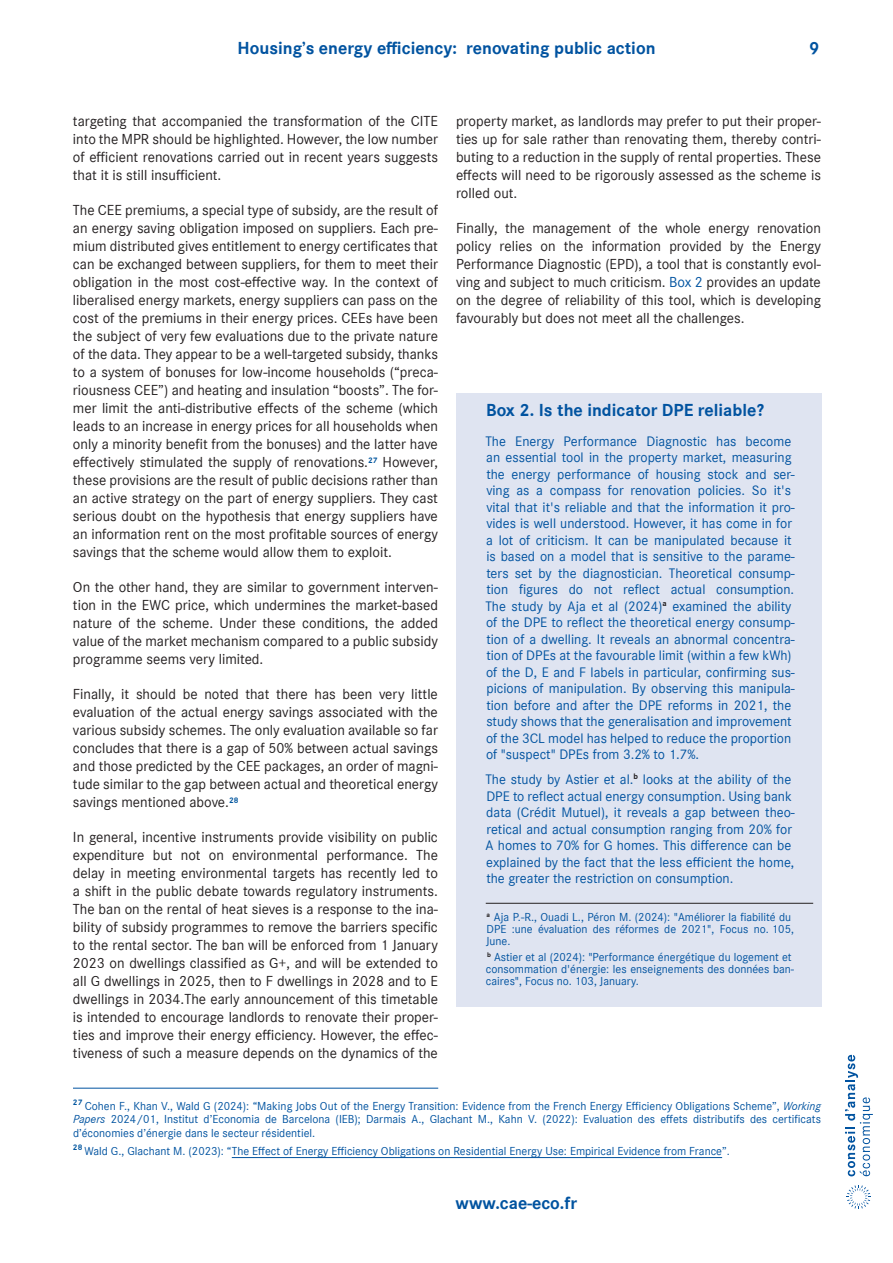
<style>
.page{position:relative;width:893px;height:1263px;background:#fff}
.page>*{position:absolute;margin:0;border:0;box-sizing:border-box;transform-origin:0 0}
.t1{font:700 18px "Corporate S";color:#0153a0}
.t2{font:15px/18px "Corporate S";color:#231f20;text-align:justify}
.t3{font:14.25px/16.5px "Corporate S";color:#0153a0}
.t4{font:12px/12px "Corporate S";color:#0153a0}
.s1{color:#0153a0}
.s2{font-style:italic}
</style>
<div class="page">
<svg style="left:845px;top:1055px;width:28px;height:121px"></svg>
<svg style="left:847px;top:1185px;width:24px;height:24px"></svg>
<hr style="left:73px;top:1088px;width:365px;height:1px;background:#0153a0">
<hr style="left:232px;top:1157px;width:490px;height:1px;background:#0153a0">
<div style="left:456px;top:393px;width:366px;height:614px;background:#dfe4f1"></div>
<hr style="left:486px;top:903px;width:327px;height:1px;background:#231f20">
<p class="t1" style="left:237px;top:36px;width:420px">Housing’s energy efficiency: renovating public action</p>
<p class="t1" style="left:809px;top:36px;width:12px">9</p>
<p class="t2" style="left:73px;top:112px;width:366px">targeting that accompanied the transformation of the CITE into the MPR should be highlighted. However, the low number of efficient renovations carried out in recent years suggests that it is still insufficient.</p>
<p class="t2" style="left:73px;top:201px;width:366px">The CEE premiums, a special type of subsidy, are the result of an energy saving obligation imposed on suppliers. Each pre&shy;mium distributed gives entitlement to energy certificates that can be exchanged between suppliers, for them to meet their obligation in the most cost-effective way. In the context of liberalised energy markets, energy suppliers can pass on the cost of the premiums in their energy prices. CEEs have been the subject of very few evaluations due to the private nature of the data. They appear to be a well-targeted subsidy, thanks to a system of bonuses for low-income households (“preca&shy;riousness CEE”) and heating and insulation “boosts”. The for&shy;mer limit the anti-distributive effects of the scheme (which leads to an increase in energy prices for all households when only a minority benefit from the bonuses) and the latter have effectively stimulated the supply of renovations.<sup>27</sup> However, these provisions are the result of public decisions rather than an active strategy on the part of energy suppliers. They cast serious doubt on the hypothesis that energy suppliers have an information rent on the most profitable sources of energy savings that the scheme would allow them to exploit.</p>
<p class="t2" style="left:73px;top:578px;width:366px">On the other hand, they are similar to government interven&shy;tion in the EWC price, which undermines the market-based nature of the scheme. Under these conditions, the added value of the market mechanism compared to a public subsidy programme seems very limited.</p>
<p class="t2" style="left:73px;top:685px;width:366px">Finally, it should be noted that there has been very little evaluation of the actual energy savings associated with the various subsidy schemes. The only evaluation available so far concludes that there is a gap of 50% between actual savings and those predicted by the CEE packages, an order of magni&shy;tude similar to the gap between actual and theoretical energy savings mentioned above.<sup>28</sup></p>
<p class="t2" style="left:73px;top:828px;width:366px">In general, incentive instruments provide visibility on public expenditure but not on environmental performance. The delay in meeting environmental targets has recently led to a shift in the public debate towards regulatory instruments.<br>The ban on the rental of heat sieves is a response to the ina&shy;bility of subsidy programmes to remove the barriers specific to the rental sector. The ban will be enforced from 1 January 2023 on dwellings classified as G+, and will be extended to all G dwellings in 2025, then to F dwellings in 2028 and to E dwellings in 2034.The early announcement of this timetable is intended to encourage landlords to renovate their proper&shy;ties and improve their energy efficiency. However, the effec&shy;tiveness of such a measure depends on the dynamics of the</p>
<p class="t2" style="left:456px;top:112px;width:366px">property market, as landlords may prefer to put their proper&shy;ties up for sale rather than renovating them, thereby contri&shy;buting to a reduction in the supply of rental properties. These effects will need to be rigorously assessed as the scheme is rolled out.</p>
<p class="t2" style="left:456px;top:219px;width:366px">Finally, the management of the whole energy renovation policy relies on the information provided by the Energy Performance Diagnostic (EPD), a tool that is constantly evol&shy;ving and subject to much criticism. <span class="s1">Box 2</span> provides an update on the degree of reliability of this tool, which is developing favourably but does not meet all the challenges.</p>
<p class="t1" style="left:486px;top:398px;width:279px">Box 2. Is the indicator DPE reliable?</p>
<p class="t3" style="left:485px;top:432px;width:311px">The Energy Performance Diagnostic has become an essential tool in the property market, measuring the energy performance of housing stock and ser&shy;ving as a compass for renovation policies. So it's vital that it's reliable and that the information it pro&shy;vides is well understood. However, it has come in for a lot of criticism. It can be manipulated because it is based on a model that is sensitive to the parame&shy;ters set by the diagnostician. Theoretical consump&shy;tion figures do not reflect actual consumption.<br>The study by Aja et al (2024)<sup>a</sup> examined the ability of the DPE to reflect the theoretical energy consump&shy;tion of a dwelling. It reveals an abnormal concentra&shy;tion of DPEs at the favourable limit (within a few kWh) of the D, E and F labels in particular, confirming sus&shy;picions of manipulation. By observing this manipula&shy;tion before and after the DPE reforms in 2021, the study shows that the generalisation and improvement of the 3CL model has helped to reduce the proportion of "suspect" DPEs from 3.2% to 1.7%.</p>
<p class="t3" style="left:485px;top:771px;width:311px">The study by Astier et al.<sup>b</sup> looks at the ability of the DPE to reflect actual energy consumption. Using bank data (Crédit Mutuel), it reveals a gap between theo&shy;retical and actual consumption ranging from 20% for A homes to 70% for G homes. This difference can be explained by the fact that the less efficient the home, the greater the restriction on consumption.</p>
<p class="t4" style="left:486px;top:910px;width:309px"><sup>a</sup> Aja P.-R., Ouadi L., Péron M. (2024): "Améliorer la fiabilité du<br>DPE :une évaluation des réformes de 2021", Focus no. 105,<br>June.</p>
<p class="t4" style="left:486px;top:950px;width:310px"><sup>b</sup> Astier et al (2024): "Performance énergétique du logement et consommation d'énergie: les enseignements des données ban&shy;caires", Focus no. 103, January.</p>
<p class="t4" style="left:73px;top:1098px;width:749px;line-height:13.5px;text-align:justify"><sup>27</sup> Cohen F., Khan V., Wald G (2024): “Making Jobs Out of the Energy Transition: Evidence from the French Energy Efficiency Obligations Scheme”, <span class="s2">Working Papers</span> 2024/01, Institut d’Economia de Barcelona (IEB); Darmais A., Glachant M., Kahn V. (2022): Evaluation des effets distributifs des certificats d’économies d’énergie dans le secteur résidentiel.</p>
<p class="t4" style="left:73px;top:1144px;width:658px"><sup>28</sup> Wald G., Glachant M. (2023): “The Effect of Energy Efficiency Obligations on Residential Energy Use: Empirical Evidence from France”.</p>
<p class="t1" style="left:455px;top:1190px;width:123px">www.cae-eco.fr</p>
</div>
